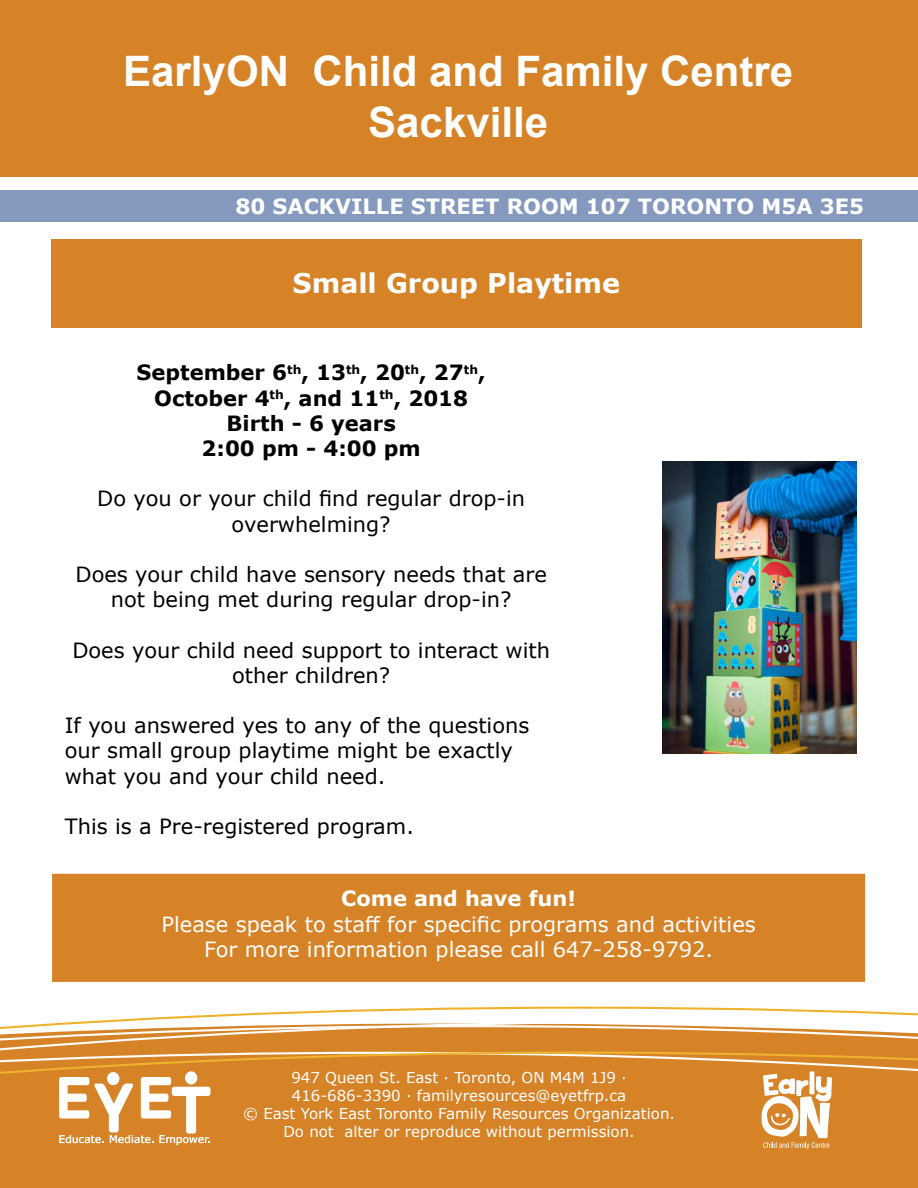
<style>
.page{position:relative;width:918px;height:1188px;background:#fff}
.page>*{position:absolute;margin:0;border:0;box-sizing:border-box;transform-origin:0 0}
.t1{font:700 42px/50.4px "Arial";color:#fff;text-align:center}
.t2{font:700 27px "Verdana";color:#fff}
.t3{font:21px/25.2px "Verdana";color:#000;text-align:center}
.t4{font:21px "Verdana";color:#fff}
.t5{font:700 21px "Verdana";color:#000}
.t6{font:700 21px "Verdana";color:#fff}
.t7{font:15px/18px "Verdana";color:#fff;text-align:center}
.t8{font:10.65px "Verdana";color:#fff}
</style>
<div class="page">
<svg style="left:93px;top:1007px;width:825px;height:14px"></svg>
<svg style="left:0;top:1025px;width:918px;height:27px;background:#dd9b51"></svg>
<div style="left:0;top:1052px;width:918px;height:136px;background:#d68328"></div>
<div style="left:0;top:0;width:918px;height:177px;background:#d68328"></div>
<div style="left:0;top:190px;width:918px;height:31px;background:#8599be"></div>
<div style="left:107px;top:1072px;width:12px;height:13px;background:#fff;border-radius:50%"></div>
<div style="left:185px;top:1071px;width:12px;height:13px;background:#fff;border-radius:50%"></div>
<svg style="left:59px;top:1077px;width:152px;height:68px"></svg>
<svg style="left:762px;top:1071px;width:70px;height:78px"></svg>
<div style="left:51px;top:239px;width:810px;height:88px;background:#d68328"></div>
<div style="left:54px;top:875px;width:810px;height:105px;background:#d68328"></div>
<div style="left:52px;top:874px;width:813px;height:108px;border:3px solid #d68328"></div>
<img style="left:662px;top:462px;width:195px;height:291px">
<h1 class="t1" style="left:123px;top:47px;width:671px">EarlyON Child and Family Centre<br>Sackville</h1>
<p class="t6" style="left:235px;top:191px;width:630px">80 SACKVILLE STREET ROOM 107 TORONTO M5A 3E5</p>
<p class="t2" style="left:293px;top:264px;width:329px">Small Group Playtime</p>
<p class="t5" style="left:137px;top:358px;width:351px">September 6<sup>th</sup>, 13<sup>th</sup>, 20<sup>th</sup>, 27<sup>th</sup>,</p>
<p class="t5" style="left:154px;top:383px;width:315px">October 4<sup>th</sup>, and 11<sup>th</sup>, 2018</p>
<p class="t5" style="left:227px;top:408px;width:171px">Birth - 6 years</p>
<p class="t5" style="left:202px;top:434px;width:221px">2:00 pm - 4:00 pm</p>
<p class="t3" style="left:97px;top:486px;width:429px">Do you or your child find regular drop-in overwhelming?</p>
<p class="t3" style="left:76px;top:562px;width:473px">Does your child have sensory needs that are not being met during regular drop-in?</p>
<p class="t3" style="left:72px;top:637px;width:479px">Does your child need support to interact with other children?</p>
<p class="t3" style="left:65px;top:713px;width:466px;text-align:left">If you answered yes to any of the questions our small group playtime might be exactly what you and your child need.</p>
<p class="t3" style="left:65px;top:814px;width:351px">This is a Pre-registered program.</p>
<p class="t6" style="left:341px;top:884px;width:236px">Come and have fun!</p>
<p class="t4" style="left:161px;top:909px;width:596px">Please speak to staff for specific programs and activities</p>
<p class="t4" style="left:204px;top:935px;width:510px">For more information please call 647-258-9792.</p>
<p class="t8" style="left:59px;top:1132px;width:154px">Educate. Mediate. Empower.</p>
<p class="t7" style="left:243px;top:1068px;width:433px">947 Queen St. East · Toronto, ON M4M 1J9 · 416-686-3390 · familyresources@eyetfrp.ca<br>© East York East Toronto Family Resources Organization.<br>Do not alter or reproduce without permission.</p>
</div>
